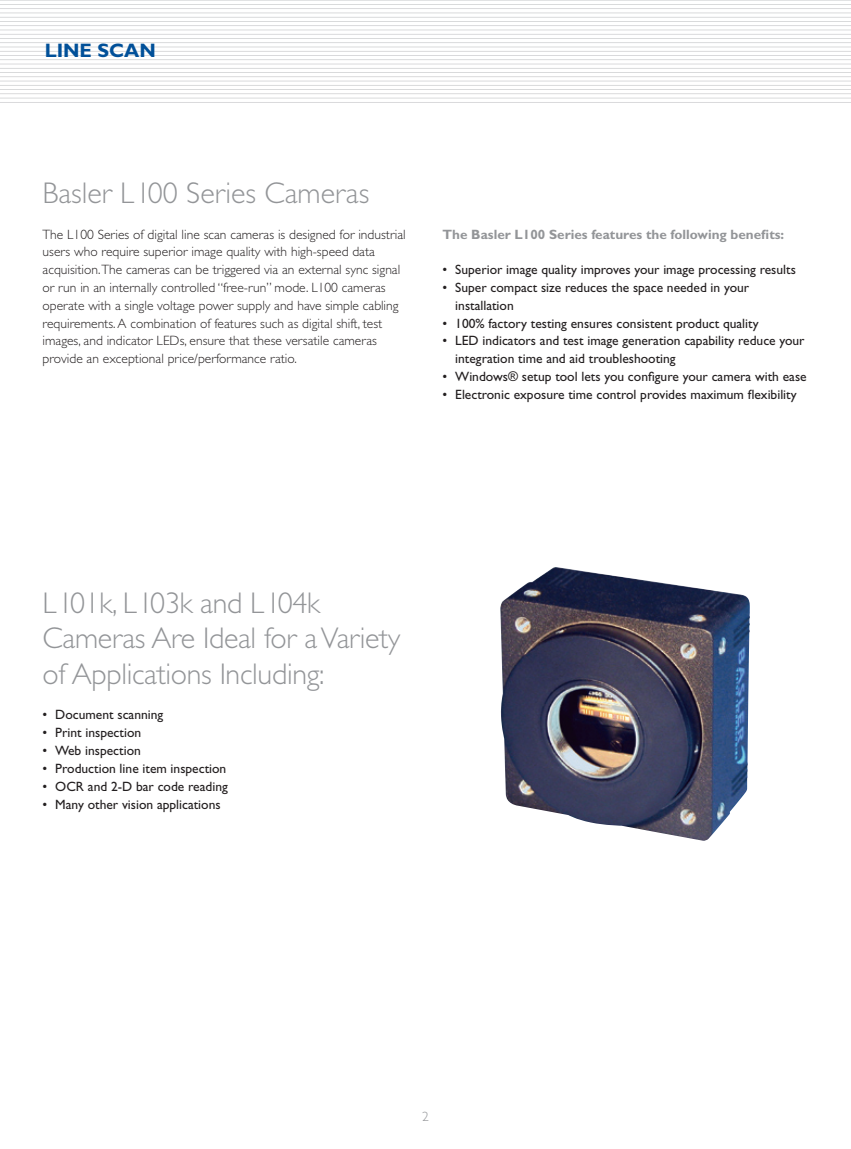
<style>
.page{position:relative;width:851px;height:1149px;background:#fff}
.page>*{position:absolute;margin:0;border:0;box-sizing:border-box;transform-origin:0 0}
.t1{font:300 30px/35.5px "Gill Sans";letter-spacing:-.01em;color:#939598}
.t2{font:700 19.5px "Gill Sans";color:#015099}
.t3{font:13.5px/17.9px "Gill Sans";color:#231f20}
.t4{font:300 13.5px/17.9px "Gill Sans";color:#231f20}
.t5{font:700 13.5px "Gill Sans";color:#939598}
.t6{font:300 13.5px "Gill Sans";color:#939598}
</style>
<div class="page">
<hr style="left:0;top:0;width:850px;height:1px;background:#c7c8ca">
<hr style="left:0;top:4px;width:850px;height:1px;background:#c7c8ca">
<hr style="left:0;top:8px;width:850px;height:1px;background:#c7c8ca">
<hr style="left:0;top:13px;width:850px;height:1px;background:#c7c8ca">
<hr style="left:0;top:17px;width:850px;height:1px;background:#c7c8ca">
<hr style="left:0;top:21px;width:850px;height:1px;background:#c7c8ca">
<hr style="left:0;top:25px;width:850px;height:1px;background:#c7c8ca">
<hr style="left:0;top:30px;width:850px;height:1px;background:#c7c8ca">
<hr style="left:0;top:34px;width:850px;height:1px;background:#c7c8ca">
<hr style="left:0;top:38px;width:850px;height:1px;background:#c7c8ca">
<hr style="left:0;top:42px;width:850px;height:1px;background:#c7c8ca">
<hr style="left:0;top:47px;width:850px;height:1px;background:#c7c8ca">
<hr style="left:0;top:51px;width:850px;height:1px;background:#c7c8ca">
<hr style="left:0;top:55px;width:850px;height:1px;background:#c7c8ca">
<hr style="left:0;top:59px;width:850px;height:1px;background:#c7c8ca">
<hr style="left:0;top:64px;width:850px;height:1px;background:#c7c8ca">
<hr style="left:0;top:68px;width:850px;height:1px;background:#c7c8ca">
<hr style="left:0;top:72px;width:850px;height:1px;background:#c7c8ca">
<hr style="left:0;top:76px;width:850px;height:1px;background:#c7c8ca">
<hr style="left:0;top:81px;width:850px;height:1px;background:#c7c8ca">
<hr style="left:0;top:85px;width:850px;height:1px;background:#c7c8ca">
<hr style="left:0;top:89px;width:850px;height:1px;background:#c7c8ca">
<hr style="left:0;top:93px;width:850px;height:1px;background:#c7c8ca">
<hr style="left:0;top:98px;width:850px;height:1px;background:#c7c8ca">
<hr style="left:0;top:102px;width:850px;height:1px;background:#c7c8ca">
<img style="left:500px;top:567px;width:249px;height:273px">
<h2 class="t2" style="left:45px;top:39px;width:113px">LINE SCAN</h2>
<h1 class="t1" style="left:43px;top:175px;width:328px">Basler L100 Series Cameras</h1>
<p class="t4" style="left:43px;top:225px;width:365px">The L100 Series of digital line scan cameras is designed for industrial users who require superior image quality with high-speed data acquisition. The cameras can be triggered via an external sync signal or run in an internally controlled “free-run” mode. L100 cameras operate with a single voltage power supply and have simple cabling requirements. A combination of features such as digital shift, test images, and indicator LEDs, ensure that these versatile cameras provide an exceptional price/performance ratio.</p>
<p class="t5" style="left:442px;top:226px;width:343px">The Basler L100 Series features the following benefits:</p>
<p class="t3" style="left:442px;top:261px;width:355px">• Superior image quality improves your image processing results</p>
<p class="t3" style="left:455px;top:278px;width:295px;text-indent:-13px">• Super compact size reduces the space needed in your installation</p>
<p class="t3" style="left:442px;top:314px;width:317px">• 100% factory testing ensures consistent product quality</p>
<p class="t3" style="left:455px;top:332px;width:351px;text-indent:-13px">• LED indicators and test image generation capability reduce your integration time and aid troubleshooting</p>
<p class="t3" style="left:442px;top:367px;width:365px">• Windows® setup tool lets you configure your camera with ease</p>
<p class="t3" style="left:442px;top:385px;width:355px">• Electronic exposure time control provides maximum flexibility</p>
<h1 class="t1" style="left:43px;top:585px;width:359px">L101k, L103k and L104k<br>Cameras Are Ideal for a Variety of Applications Including:</h1>
<p class="t3" style="left:43px;top:705px;width:122px">• Document scanning</p>
<p class="t3" style="left:43px;top:723px;width:100px">• Print inspection</p>
<p class="t3" style="left:43px;top:741px;width:100px">• Web inspection</p>
<p class="t3" style="left:43px;top:759px;width:185px">• Production line item inspection</p>
<p class="t3" style="left:43px;top:777px;width:187px">• OCR and 2-D bar code reading</p>
<p class="t3" style="left:43px;top:794px;width:180px">• Many other vision applications</p>
<p class="t6" style="left:422px;top:1108px;width:8px">2</p>
</div>
